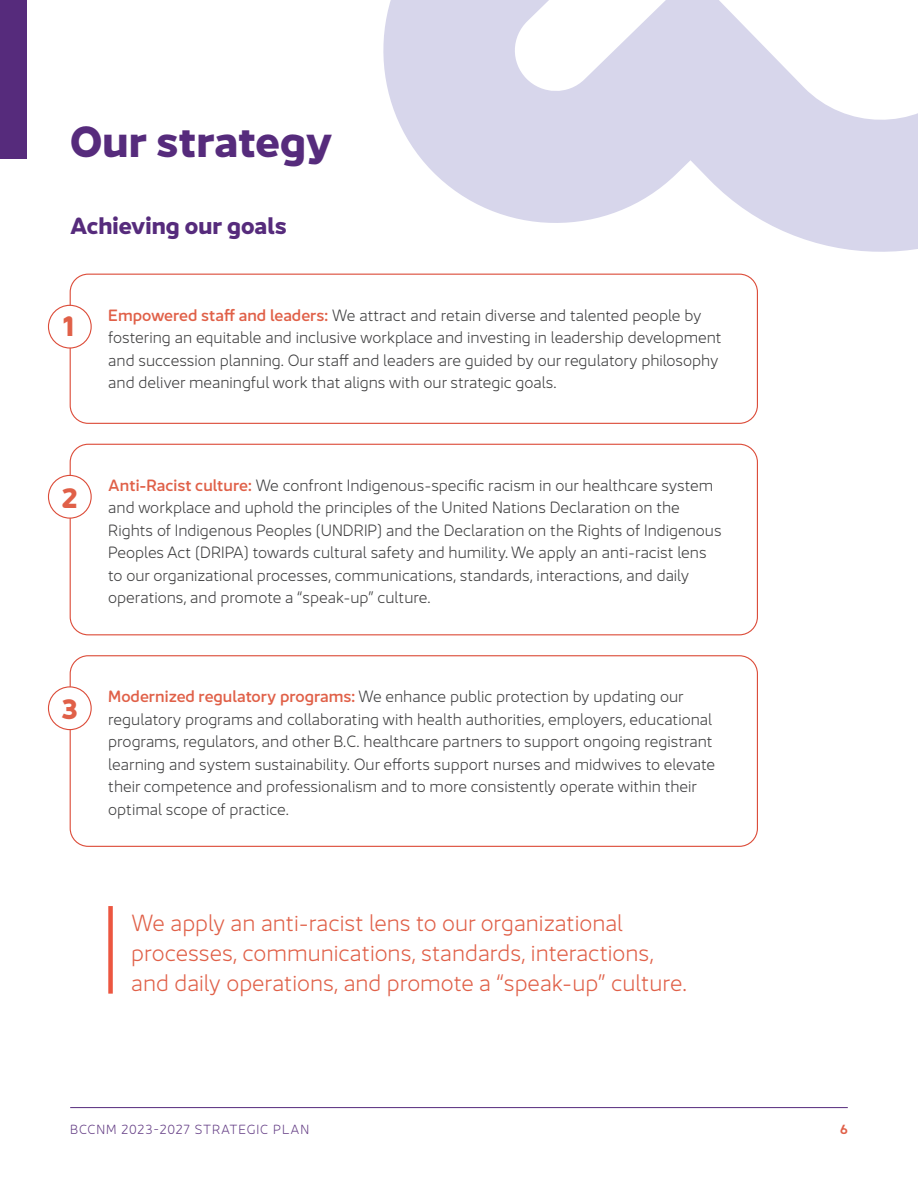
<style>
.page{position:relative;width:918px;height:1188px;background:#fff}
.page>*{position:absolute;margin:0;border:0;box-sizing:border-box;transform-origin:0 0}
.t1{font:700 42px "Jano Sans Pro";color:#562b7c}
.Body{font:700 27px "Jano Sans Pro";color:#e06048}
.Callout{font:300 22.5px/30px "Jano Sans Pro";color:#e06048}
.t2{font:700 22.5px "Jano Sans Pro";color:#562b7c}
.Body-2{font:300 15.75px/22.5px "Jano Sans Pro";color:#3e3e3f}
.t3{font:300 12.75px "Jano Sans Pro";letter-spacing:.06em;color:#633c84}
.t4{font:600 12.75px "Jano Sans Pro";color:#e06048}
.s1{font-weight:500;color:#e06048}
</style>
<div class="page">
<hr style="left:70px;top:1107px;width:778px;height:1px;background:#562b7c">
<div style="left:0;top:0;width:27px;height:158px;background:#562b7c"></div>
<div style="left:108px;top:906px;width:5px;height:88px;background:#ec5640"></div>
<svg style="left:383px;top:0;width:535px;height:252px;fill:#d7d6eb"></svg>
<div style="left:70px;top:274px;width:688px;height:150px;border:1px solid #dc4c39;border-radius:18px"></div>
<div style="left:70px;top:444px;width:688px;height:191px;border:1px solid #dc4c39;border-radius:18px"></div>
<div style="left:70px;top:655px;width:688px;height:192px;border:1px solid #dc4c39;border-radius:18px"></div>
<div style="left:48px;top:305px;width:43px;height:43px;background:#fff;border-radius:50%"></div>
<div style="left:48px;top:305px;width:44px;height:44px;border:1px solid #dc4c39;border-radius:50%"></div>
<div style="left:48px;top:475px;width:43px;height:43px;background:#fff;border-radius:50%"></div>
<div style="left:48px;top:475px;width:44px;height:44px;border:1px solid #dc4c39;border-radius:50%"></div>
<div style="left:48px;top:687px;width:43px;height:43px;background:#fff;border-radius:50%"></div>
<div style="left:48px;top:686px;width:44px;height:44px;border:1px solid #dc4c39;border-radius:50%"></div>
<h1 class="t1" style="left:70px;top:105px;width:264px">Our strategy</h1>
<h2 class="t2" style="left:70px;top:207px;width:218px">Achieving our goals</h2>
<p class="Body" style="left:63px;top:303px;width:13px">1</p>
<p class="Body-2" style="left:108px;top:303px;width:615px"><span class="s1">Empowered staff and leaders:</span> We attract and retain diverse and talented people by fostering an equitable and inclusive workplace and investing in leadership development and succession planning. Our staff and leaders are guided by our regulatory philosophy and deliver meaningful work that aligns with our strategic goals.</p>
<p class="Body" style="left:61px;top:474px;width:18px">2</p>
<p class="Body-2" style="left:108px;top:473px;width:615px"><span class="s1">Anti-Racist culture:</span> We confront Indigenous-specific racism in our healthcare system and workplace and uphold the principles of the United Nations Declaration on the Rights of Indigenous Peoples (UNDRIP) and the Declaration on the Rights of Indigenous Peoples Act (DRIPA) towards cultural safety and humility. We apply an anti-racist lens to our organizational processes, communications, standards, interactions, and daily operations, and promote a “speak-up” culture.</p>
<p class="Body" style="left:61px;top:686px;width:18px">3</p>
<p class="Body-2" style="left:108px;top:684px;width:608px"><span class="s1">Modernized regulatory programs:</span> We enhance public protection by updating our regulatory programs and collaborating with health authorities, employers, educational programs, regulators, and other B.C. healthcare partners to support ongoing registrant learning and system sustainability. Our efforts support nurses and midwives to elevate their competence and professionalism and to more consistently operate within their optimal scope of practice.</p>
<p class="Callout" style="left:131px;top:906px;width:557px">We apply an anti-racist lens to our organizational processes, communications, standards, interactions, and daily operations, and promote a “speak-up” culture.</p>
<p class="t3" style="left:70px;top:1120px;width:240px">BCCNM 2023-2027 STRATEGIC PLAN</p>
<p class="t4" style="left:840px;top:1119px;width:9px">6</p>
</div>
